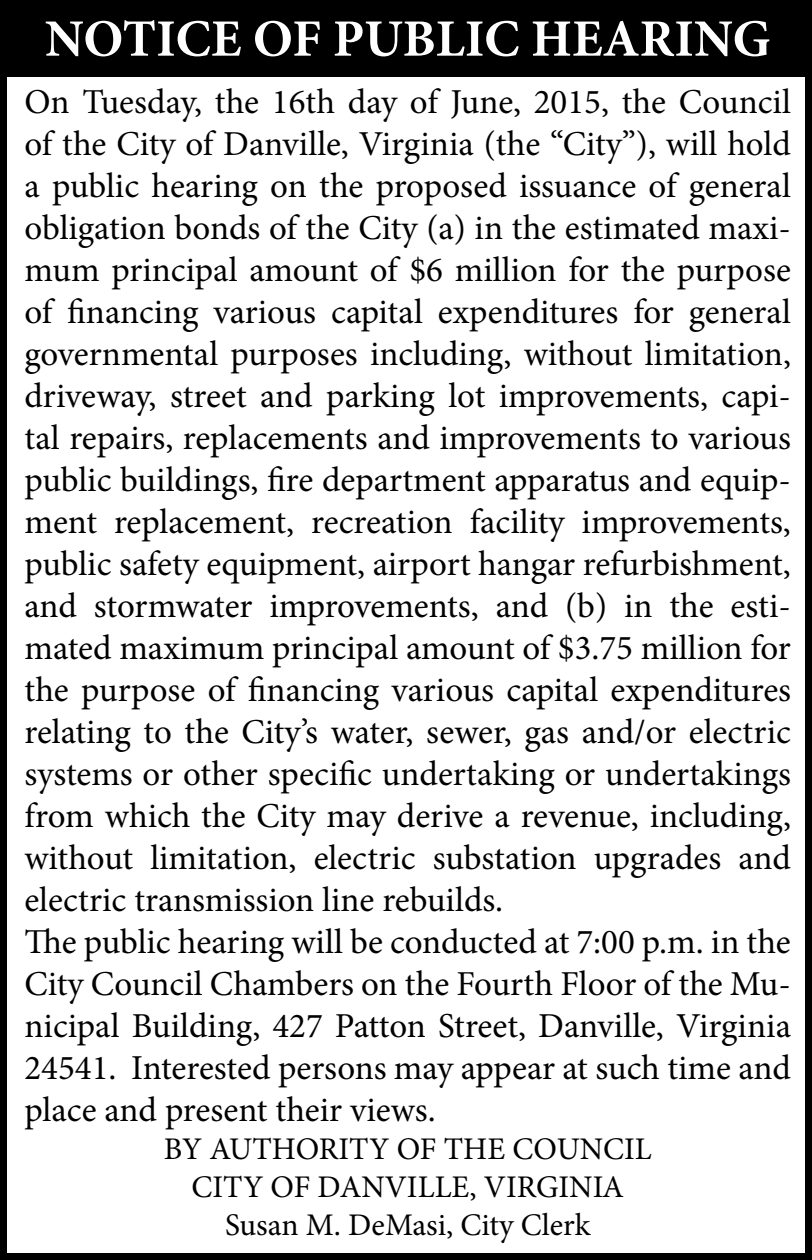
<style>
.page{position:relative;width:812px;height:1260px;background:#fff}
.page>*{position:absolute;margin:0;border:0;box-sizing:border-box;transform-origin:0 0}
.t1{font:700 52.5px "Minion Pro";color:#fff}
.t2{font:35px/42px "Minion Pro";color:#000}
.t3{font:31.5px/37.8px "Minion Pro";color:#000;text-align:center}
</style>
<div class="page">
<div style="left:0;top:0;width:812px;height:77px;background:#000"></div>
<div style="left:0;top:0;width:812px;height:1260px;border:7px solid #000"></div>
<h1 class="t1" style="left:45px;top:7px;width:727px">NOTICE OF PUBLIC HEARING</h1>
<p class="t2" style="left:24px;top:86px;width:768px">On Tuesday, the 16th day of June, 2015, the Council of the City of Danville, Virginia (the “City”), will hold a public hearing on the proposed issuance of general obligation bonds of the City (a) in the estimated maxi&shy;mum principal amount of $6 million for the purpose of financing various capital expenditures for general governmental purposes including, without limitation, driveway, street and parking lot improvements, capi&shy;tal repairs, replacements and improvements to various public buildings, fire department apparatus and equip&shy;ment replacement, recreation facility improvements, public safety equipment, airport hangar refurbishment, and stormwater improvements, and (b) in the esti&shy;mated maximum principal amount of $3.75 million for the purpose of financing various capital expenditures relating to the City’s water, sewer, gas and/or electric systems or other specific undertaking or undertakings from which the City may derive a revenue, including, without limitation, electric substation upgrades and electric transmission line rebuilds.<br>The public hearing will be conducted at 7:00 p.m. in the City Council Chambers on the Fourth Floor of the Mu&shy;nicipal Building, 427 Patton Street, Danville, Virginia 24541. Interested persons may appear at such time and place and present their views.</p>
<p class="t3" style="left:164px;top:1134px;width:490px">BY AUTHORITY OF THE COUNCIL<br>CITY OF DANVILLE, VIRGINIA<br>Susan M. DeMasi, City Clerk</p>
</div>
